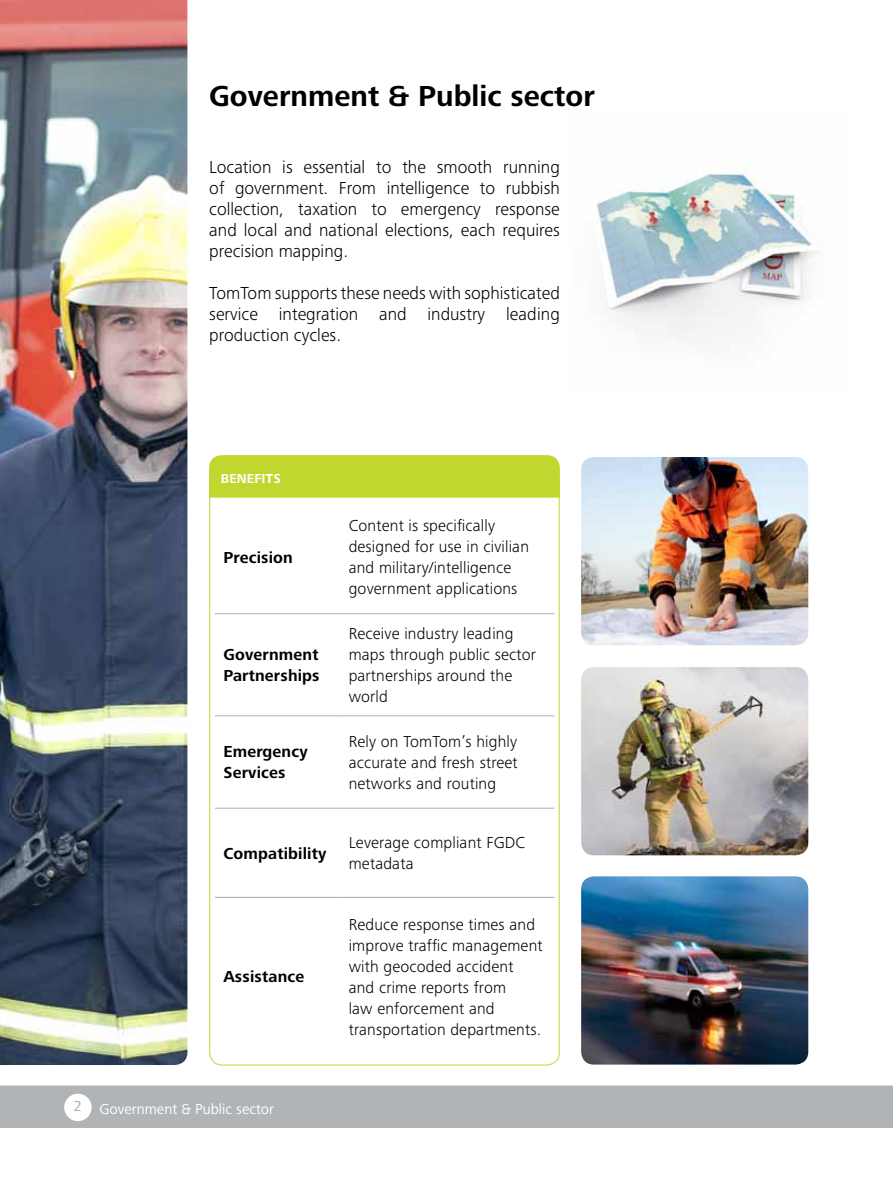
<style>
.page{position:relative;width:893px;height:1191px;background:#fff}
.page>*{position:absolute;margin:0;border:0;box-sizing:border-box;transform-origin:0 0}
.t1{font:700 30px "Frutiger Next Pro";color:#000}
.t2{font:300 18px/21px "Frutiger Next Pro";color:#000;text-align:justify}
.t3{font:300 16.5px/21px "Frutiger Next Pro";letter-spacing:.01em;color:#000}
.t4{font:700 16.5px/21px "Frutiger Next Pro";letter-spacing:.01em;color:#000}
.t5{font:15px "Frutiger Next Pro";color:#fff}
.t6{font:700 13.5px "Frutiger Next Pro";color:#fff}
</style>
<div class="page">
<div style="left:0;top:1085px;width:893px;height:43px;background:#b1b4b6"></div>
<div style="left:64px;top:1093px;width:28px;height:28px;background:#fff;border-radius:50%"></div>
<img style="left:0;top:0;width:187px;height:1065px">
<div style="left:209px;top:455px;width:351px;height:42px;background:#c1d72f"></div>
<hr style="left:215px;top:613px;width:125px;height:1px;background:#a9abae">
<hr style="left:340px;top:613px;width:214px;height:1px;background:#a9abae">
<hr style="left:215px;top:715px;width:125px;height:1px;background:#a9abae">
<hr style="left:340px;top:715px;width:214px;height:1px;background:#a9abae">
<hr style="left:215px;top:807px;width:125px;height:1px;background:#a9abae">
<hr style="left:340px;top:807px;width:214px;height:1px;background:#a9abae">
<hr style="left:215px;top:897px;width:125px;height:1px;background:#a9abae">
<hr style="left:340px;top:897px;width:214px;height:1px;background:#a9abae">
<img style="left:581px;top:876px;width:227px;height:188px">
<img style="left:581px;top:457px;width:227px;height:188px">
<img style="left:581px;top:667px;width:227px;height:188px">
<img style="left:597px;top:161px;width:222px;height:177px">
<h1 class="t1" style="left:209px;top:79px;width:387px">Government &amp; Public sector</h1>
<p class="t2" style="left:209px;top:156px;width:352px">Location is essential to the smooth running of government. From intelligence to rubbish collection, taxation to emergency response and local and national elections, each requires precision mapping.</p>
<p class="t2" style="left:209px;top:282px;width:352px">TomTom supports these needs with sophisticated service integration and industry leading production cycles.</p>
<p class="t6" style="left:221px;top:471px;width:61px">Benefits</p>
<p class="t4" style="left:223px;top:547px;width:71px">Precision</p>
<p class="t4" style="left:223px;top:644px;width:98px">Government<br>Partnerships</p>
<p class="t3" style="left:349px;top:515px;width:182px">Content is specifically designed for use in civilian and military/intelligence government applications</p>
<p class="t3" style="left:349px;top:623px;width:189px">Receive industry leading maps through public sector partnerships around the world</p>
<p class="t4" style="left:223px;top:741px;width:86px">Emergency<br>Services</p>
<p class="t3" style="left:349px;top:731px;width:171px;text-align:justify">Rely on TomTom’s highly accurate and fresh street networks and routing</p>
<p class="t4" style="left:223px;top:842px;width:105px">Compatibility</p>
<p class="t3" style="left:349px;top:832px;width:178px">Leverage compliant FGDC metadata</p>
<p class="t4" style="left:223px;top:966px;width:82px">Assistance</p>
<p class="t5" style="left:74px;top:1100px;width:202px"><sup>2</sup> Government &amp; Public sector</p>
<p class="t3" style="left:349px;top:913px;width:196px">Reduce response times and improve traffic management with geocoded accident and crime reports from<br>law enforcement and transportation departments.</p>
</div>
